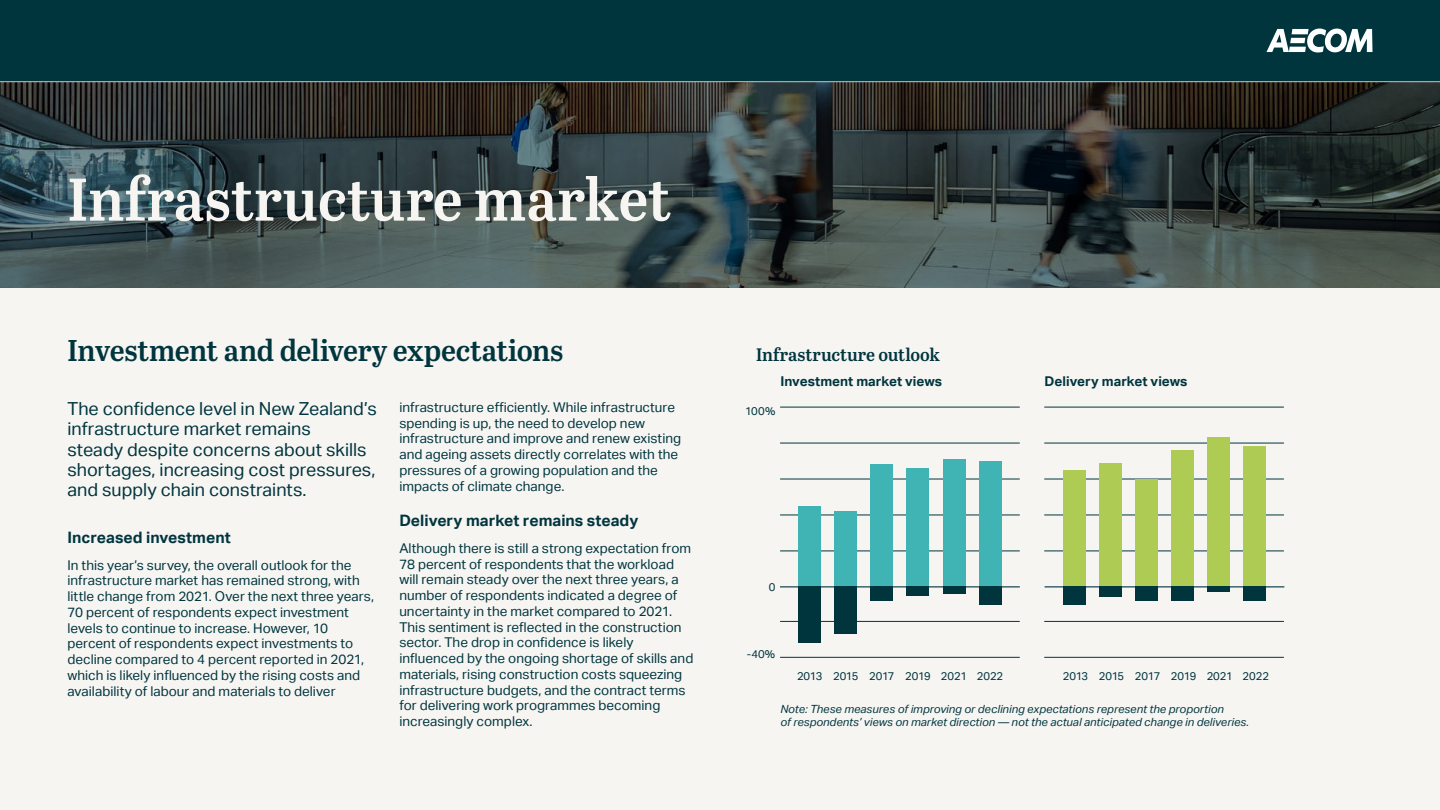
<style>
.page{position:relative;width:1440px;height:810px;background:#fff}
.page>*{position:absolute;margin:0;border:0;box-sizing:border-box;transform-origin:0 0}
.t1{font:60px "Abril Titling Sb";color:#f6f5f2}
.t2{font:30px "Abril Titling Sb";letter-spacing:-.01em;color:#00353e}
.t3{font:18px/20.2px "AECOM Sans";color:#00353e}
.t4{font:18px "Abril Titling Sb";letter-spacing:-.005em;color:#00353e}
.t5{font:700 15.75px "AECOM Sans";color:#00353e}
.t6{font:13.5px/15.8px "AECOM Sans";color:#00353e}
.t7{font:700 13.5px "AECOM Sans";letter-spacing:.005em;color:#00353e}
.t8{font:italic 11.25px/13.5px "AECOM Sans";color:#00353e}
.t9{font:11.25px "AECOM Sans";letter-spacing:-.01em;color:#00353e}
</style>
<div class="page">
<div style="left:0;top:79px;width:1440px;height:731px;background:#f6f5f2"></div>
<svg style="left:0;top:115px;width:1440px;height:173px;background:#384546"></svg>
<hr style="left:1045px;top:443px;width:238px;height:1px;background:#00353e">
<hr style="left:1045px;top:407px;width:238px;height:1px;background:#00353e">
<hr style="left:1045px;top:479px;width:238px;height:1px;background:#00353e">
<hr style="left:1045px;top:515px;width:238px;height:1px;background:#00353e">
<hr style="left:1045px;top:621px;width:238px;height:1px;background:#00353e">
<hr style="left:1045px;top:551px;width:238px;height:1px;background:#00353e">
<hr style="left:781px;top:443px;width:238px;height:1px;background:#00353e">
<hr style="left:781px;top:407px;width:238px;height:1px;background:#00353e">
<hr style="left:781px;top:479px;width:238px;height:1px;background:#00353e">
<hr style="left:781px;top:515px;width:238px;height:1px;background:#00353e">
<hr style="left:781px;top:621px;width:238px;height:1px;background:#00353e">
<hr style="left:781px;top:551px;width:238px;height:1px;background:#00353e">
<div style="left:835px;top:512px;width:22px;height:76px;background:#40b3b4"></div>
<div style="left:835px;top:586px;width:22px;height:47px;background:#00353e"></div>
<div style="left:1099px;top:463px;width:23px;height:125px;background:#aecc53"></div>
<div style="left:1099px;top:586px;width:23px;height:11px;background:#00353e"></div>
<div style="left:871px;top:465px;width:22px;height:123px;background:#40b3b4"></div>
<div style="left:871px;top:586px;width:22px;height:15px;background:#00353e"></div>
<div style="left:1135px;top:479px;width:23px;height:109px;background:#aecc53"></div>
<div style="left:1135px;top:586px;width:23px;height:15px;background:#00353e"></div>
<div style="left:907px;top:468px;width:22px;height:120px;background:#40b3b4"></div>
<div style="left:907px;top:586px;width:22px;height:9px;background:#00353e"></div>
<div style="left:1171px;top:450px;width:23px;height:138px;background:#aecc53"></div>
<div style="left:1171px;top:586px;width:23px;height:15px;background:#00353e"></div>
<div style="left:943px;top:459px;width:22px;height:129px;background:#40b3b4"></div>
<div style="left:943px;top:586px;width:22px;height:8px;background:#00353e"></div>
<div style="left:1207px;top:437px;width:23px;height:151px;background:#aecc53"></div>
<div style="left:1207px;top:586px;width:23px;height:6px;background:#00353e"></div>
<div style="left:979px;top:461px;width:22px;height:127px;background:#40b3b4"></div>
<div style="left:979px;top:586px;width:22px;height:18px;background:#00353e"></div>
<div style="left:1243px;top:447px;width:23px;height:141px;background:#aecc53"></div>
<div style="left:1243px;top:586px;width:23px;height:15px;background:#00353e"></div>
<div style="left:799px;top:506px;width:22px;height:82px;background:#40b3b4"></div>
<div style="left:799px;top:586px;width:22px;height:56px;background:#00353e"></div>
<div style="left:1063px;top:470px;width:23px;height:118px;background:#aecc53"></div>
<div style="left:1063px;top:586px;width:23px;height:18px;background:#00353e"></div>
<hr style="left:781px;top:586px;width:238px;height:1px;background:#00353e">
<hr style="left:1045px;top:586px;width:239px;height:1px;background:#00353e">
<hr style="left:1045px;top:657px;width:238px;height:1px;background:#00353e">
<hr style="left:781px;top:657px;width:238px;height:1px;background:#00353e">
<svg style="left:0;top:82px;width:1440px;height:33px;background:#2f2c27"></svg>
<div style="left:0;top:0;width:1440px;height:81px;background:#00353e"></div>
<svg style="left:1266px;top:28px;width:107px;height:25px"></svg>
<hr style="left:0;top:81px;width:1440px;height:1px;background:#dad8cc">
<h1 class="t1" style="left:68px;top:156px;width:606px">Infrastructure market</h1>
<h2 class="t2" style="left:68px;top:329px;width:498px">Investment and delivery expectations</h2>
<h3 class="t3" style="left:68px;top:399px;width:311px">The confidence level in New Zealand’s infrastructure market remains<br>steady despite concerns about skills shortages, increasing cost pressures, and supply chain constraints.</h3>
<p class="t5" style="left:68px;top:528px;width:165px">Increased investment</p>
<p class="t6" style="left:68px;top:557px;width:308px">In this year’s survey, the overall outlook for the infrastructure market has remained strong, with little change from 2021. Over the next three years, 70 percent of respondents expect investment levels to continue to increase. However, 10 percent of respondents expect investments to decline compared to 4 percent reported in 2021, which is likely influenced by the rising costs and availability of labour and materials to deliver</p>
<p class="t6" style="left:399px;top:399px;width:283px">infrastructure efficiently. While infrastructure spending is up, the need to develop new infrastructure and improve and renew existing and ageing assets directly correlates with the pressures of a growing population and the impacts of climate change.</p>
<p class="t5" style="left:399px;top:511px;width:241px">Delivery market remains steady</p>
<p class="t6" style="left:399px;top:540px;width:296px">Although there is still a strong expectation from 78 percent of respondents that the workload will remain steady over the next three years, a number of respondents indicated a degree of uncertainty in the market compared to 2021.<br>This sentiment is reflected in the construction sector. The drop in confidence is likely influenced by the ongoing shortage of skills and materials, rising construction costs squeezing infrastructure budgets, and the contract terms for delivering work programmes becoming increasingly complex.</p>
<h3 class="t4" style="left:756px;top:342px;width:185px">Infrastructure outlook</h3>
<p class="t7" style="left:780px;top:374px;width:163px">Investment market views</p>
<p class="t7" style="left:1045px;top:373px;width:145px">Delivery market views</p>
<p class="t9" style="left:745px;top:404px;width:32px">100%</p>
<p class="t9" style="left:769px;top:580px;width:8px">0</p>
<p class="t9" style="left:747px;top:647px;width:30px">-40%</p>
<p class="t9" style="left:797px;top:669px;width:208px">2013 2015 2017 2019 2021 2022</p>
<p class="t9" style="left:1063px;top:669px;width:208px">2013 2015 2017 2019 2021 2022</p>
<p class="t8" style="left:780px;top:702px;width:470px">Note: These measures of improving or declining expectations represent the proportion<br>of respondents’ views on market direction — not the actual anticipated change in deliveries.</p>
</div>
